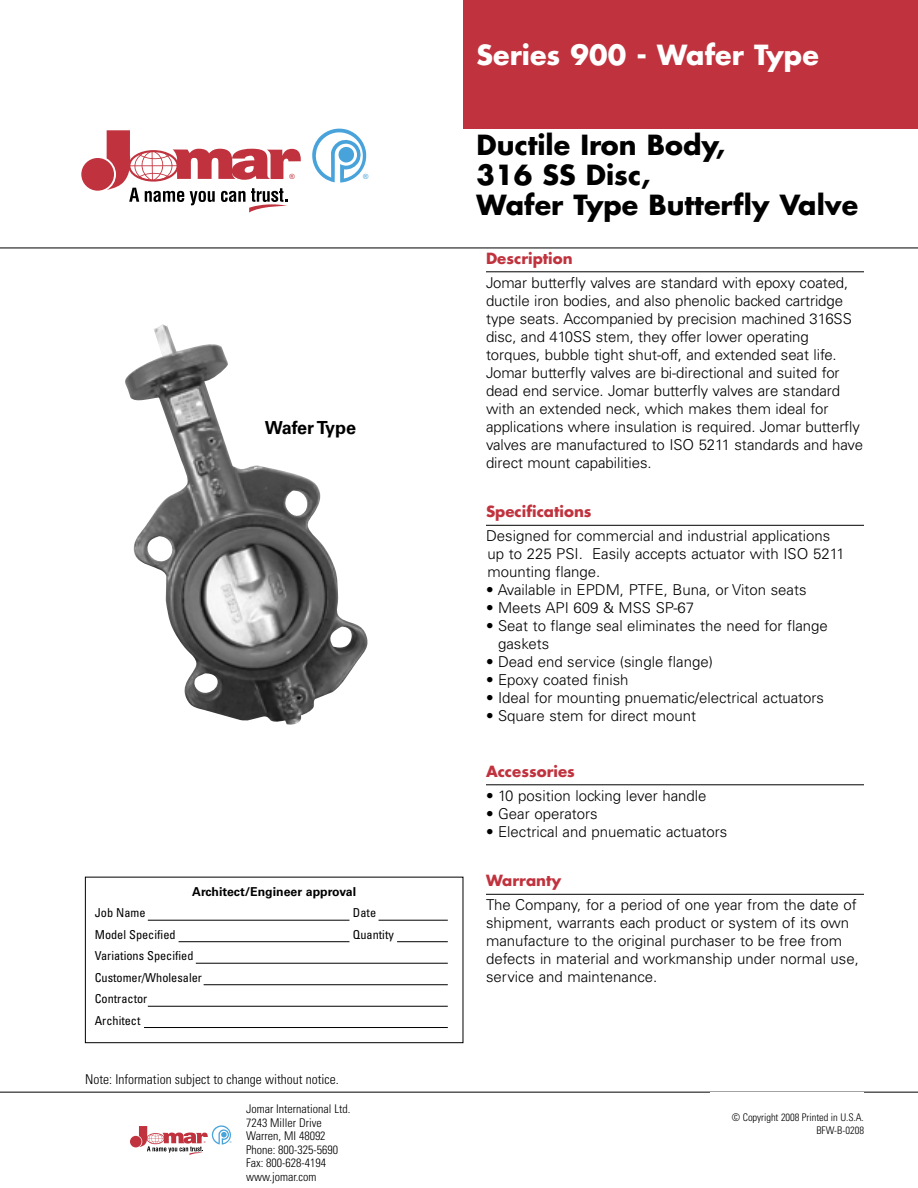
<style>
.page{position:relative;width:918px;height:1188px;background:#fff}
.page>*{position:absolute;margin:0;border:0;box-sizing:border-box;transform-origin:0 0}
.part_no{font:700 27px "Futura";color:#000}
.part_no-2{font:700 27px "Futura";color:#fff}
.part_no-3{font:700 18px "Univers";color:#000}
.body{font:300 15px/18px "Univers";letter-spacing:-.005em;color:#000}
.bodywbullet{font:300 15px/18px "Univers";color:#000}
.sub{font:700 15px "Futura";color:#c0333e}
.dupont_trademark{font:300 condensed 13.5px "Univers";color:#000}
.body-2{font:condensed 12.3px "Univers";color:#000}
.body-3{font:700 12.3px "Univers";color:#000}
.t1{font:300 condensed 12px "Univers";color:#000}
.t2{font:300 condensed 10.5px "Univers";letter-spacing:-.005em;color:#000}
.t3{font:7.2px "Arial";color:#c0333e}
.t4{font:7.2px "Arial";color:#49a3db}
.t5{font:2.55px "Arial";color:#c0333e}
.t6{font:2.55px "Arial";color:#49a3db}
</style>
<div class="page">
<div style="left:463px;top:0;width:455px;height:128px;background:#c0333e"></div>
<hr style="left:0;top:248px;width:918px;height:1px;background:#000">
<div style="left:85px;top:877px;width:378px;height:166px;border:1px solid #000"></div>
<hr style="left:148px;top:920px;width:201px;height:1px;background:#000">
<hr style="left:379px;top:920px;width:69px;height:1px;background:#000">
<hr style="left:397px;top:941px;width:51px;height:1px;background:#000">
<hr style="left:179px;top:941px;width:170px;height:1px;background:#000">
<hr style="left:196px;top:963px;width:252px;height:1px;background:#000">
<hr style="left:204px;top:984px;width:244px;height:1px;background:#000">
<hr style="left:148px;top:1006px;width:300px;height:1px;background:#000">
<hr style="left:144px;top:1027px;width:304px;height:1px;background:#000">
<hr style="left:0;top:1092px;width:918px;height:1px;background:#000">
<div style="left:81px;top:158px;width:33px;height:33px;background:#c0333e;border-radius:50%"></div>
<svg style="left:107px;top:130px;width:194px;height:83px"></svg>
<svg style="left:312px;top:129px;width:55px;height:54px"></svg>
<div style="left:130px;top:1136px;width:12px;height:11px;background:#c0333e;border-radius:50%"></div>
<svg style="left:139px;top:1125px;width:92px;height:30px"></svg>
<hr style="left:486px;top:272px;width:378px;height:1px;background:#000">
<hr style="left:486px;top:525px;width:378px;height:1px;background:#000">
<hr style="left:486px;top:785px;width:378px;height:1px;background:#000">
<hr style="left:486px;top:894px;width:378px;height:1px;background:#000">
<img style="left:125px;top:324px;width:243px;height:401px">
<p class="t3" style="left:289px;top:171px;width:7px">®</p>
<p class="t4" style="left:363px;top:171px;width:7px">®</p>
<p class="part_no-3" style="left:265px;top:417px;width:93px">Wafer Type</p>
<p class="body-3" style="left:192px;top:884px;width:165px">Architect/Engineer approval</p>
<p class="body-2" style="left:95px;top:905px;width:52px">Job Name</p>
<p class="body-2" style="left:353px;top:905px;width:25px">Date</p>
<p class="body-2" style="left:95px;top:927px;width:82px">Model Specified</p>
<p class="body-2" style="left:353px;top:927px;width:42px">Quantity</p>
<p class="body-2" style="left:95px;top:948px;width:100px">Variations Specified</p>
<p class="body-2" style="left:95px;top:970px;width:109px">Customer/Wholesaler</p>
<p class="body-2" style="left:95px;top:991px;width:54px">Contractor</p>
<p class="body-2" style="left:95px;top:1013px;width:47px">Architect</p>
<p class="dupont_trademark" style="left:85px;top:1072px;width:255px">Note: Information subject to change without notice.</p>
<p class="t1" style="left:246px;top:1102px;width:106px">Jomar International Ltd.</p>
<p class="t1" style="left:246px;top:1116px;width:77px">7243 Miller Drive</p>
<p class="t1" style="left:246px;top:1129px;width:81px">Warren, MI 48092</p>
<p class="t1" style="left:246px;top:1143px;width:94px">Phone: 800-325-5690</p>
<p class="t1" style="left:246px;top:1156px;width:82px">Fax: 800-628-4194</p>
<p class="t1" style="left:246px;top:1170px;width:72px">www.jomar.com</p>
<p class="t5" style="left:204px;top:1141px;width:3px">®</p>
<p class="t6" style="left:230px;top:1141px;width:3px">®</p>
<p class="part_no-2" style="left:477px;top:37px;width:344px">Series 900 - Wafer Type</p>
<p class="part_no" style="left:477px;top:127px;width:250px">Ductile Iron Body,</p>
<p class="part_no" style="left:477px;top:157px;width:175px">316 SS Disc,</p>
<p class="part_no" style="left:477px;top:187px;width:383px">Wafer Type Butterfly Valve</p>
<p class="sub" style="left:486px;top:248px;width:88px">Description</p>
<p class="body" style="left:486px;top:274px;width:379px">Jomar butterfly valves are standard with epoxy coated, ductile iron bodies, and also phenolic backed cartridge type seats. Accompanied by precision machined 316SS disc, and 410SS stem, they offer lower operating torques, bubble tight shut-off, and extended seat life.<br>Jomar butterfly valves are bi-directional and suited for dead end service. Jomar butterfly valves are standard with an extended neck, which makes them ideal for applications where insulation is required. Jomar butterfly valves are manufactured to ISO 5211 standards and have direct mount capabilities.</p>
<p class="sub" style="left:486px;top:502px;width:107px">Specifications</p>
<p class="bodywbullet" style="left:486px;top:527px;width:360px">Designed for commercial and industrial applications up to 225 PSI. Easily accepts actuator with ISO 5211 mounting flange.</p>
<p class="bodywbullet" style="left:486px;top:581px;width:322px">• Available in EPDM, PTFE, Buna, or Viton seats</p>
<p class="bodywbullet" style="left:486px;top:599px;width:210px">• Meets API 609 &amp; MSS SP-67</p>
<p class="bodywbullet" style="left:498px;top:617px;width:331px;text-indent:-12px">• Seat to flange seal eliminates the need for flange gaskets</p>
<p class="bodywbullet" style="left:486px;top:653px;width:228px">• Dead end service (single flange)</p>
<p class="bodywbullet" style="left:486px;top:671px;width:144px">• Epoxy coated finish</p>
<p class="bodywbullet" style="left:486px;top:689px;width:340px">• Ideal for mounting pnuematic/electrical actuators</p>
<p class="bodywbullet" style="left:486px;top:707px;width:212px">• Square stem for direct mount</p>
<p class="sub" style="left:486px;top:761px;width:90px">Accessories</p>
<p class="body" style="left:486px;top:787px;width:222px">• 10 position locking lever handle</p>
<p class="body" style="left:486px;top:805px;width:113px">• Gear operators</p>
<p class="body" style="left:486px;top:823px;width:243px">• Electrical and pnuematic actuators</p>
<p class="sub" style="left:486px;top:871px;width:77px">Warranty</p>
<p class="body" style="left:486px;top:896px;width:374px">The Company, for a period of one year from the date of shipment, warrants each product or system of its own manufacture to the original purchaser to be free from defects in material and workmanship under normal use, service and maintenance.</p>
<p class="t2" style="left:732px;top:1111px;width:134px">© Copyright 2008 Printed in U.S.A.</p>
<p class="t2" style="left:816px;top:1124px;width:49px">BFW-B-0208</p>
</div>
